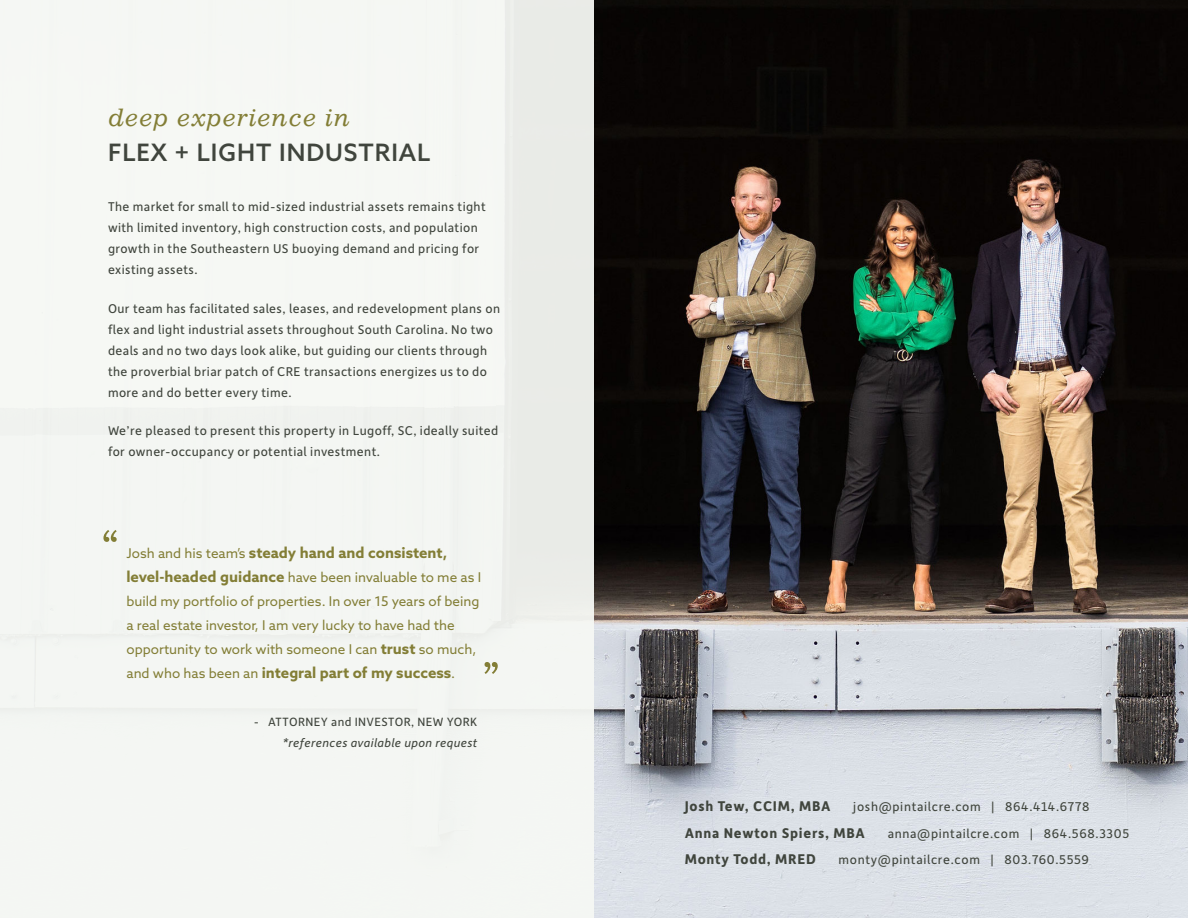
<style>
.page{position:relative;width:1188px;height:918px;background:#fff}
.page>*{position:absolute;margin:0;border:0;box-sizing:border-box;transform-origin:0 0}
.t1{font:51px "Impressum Std";color:#837e36}
.t2{font:500 24px "Azo Sans";letter-spacing:.04em;color:#40453d}
.t3{font:italic 24px "Impressum Std";letter-spacing:.04em;color:#837e36}
.t4{font:700 15px "Azo Sans";color:#837e36}
.t5{font:700 15px "Depot New";letter-spacing:.05em;color:#40453d}
.t6{font:13.5px/21px "Depot New";letter-spacing:.03em;color:#40453d}
.t7{font:13.5px/24px "Azo Sans";color:#837e36}
.t8{font:13.5px "Depot New";letter-spacing:.05em;color:#40453d}
.t9{font:italic 12.75px "Depot New";letter-spacing:.03em;color:#40453d}
.t10{font:12.75px "Depot New";letter-spacing:.03em;color:#40453d}
.s1{font-weight:400;font-size:13.5px}
.s2{font-weight:700;font-size:15px}
</style>
<div class="page">
<img style="left:594px;top:0;width:594px;height:918px">
<div style="left:0;top:0;width:594px;height:918px;background:#f6f8f4"></div>
<p class="t3" style="left:108px;top:103px;width:243px">deep experience in</p>
<p class="t2" style="left:108px;top:137px;width:324px">FLEX + LIGHT INDUSTRIAL</p>
<p class="t6" style="left:108px;top:196px;width:379px">The market for small to mid-sized industrial assets remains tight with limited inventory, high construction costs, and population growth in the Southeastern US buoying demand and pricing for existing assets.</p>
<p class="t6" style="left:108px;top:297px;width:394px">Our team has facilitated sales, leases, and redevelopment plans on flex and light industrial assets throughout South Carolina. No two deals and no two days look alike, but guiding our clients through the proverbial briar patch of CRE transactions energizes us to do more and do better every time.</p>
<p class="t6" style="left:108px;top:420px;width:392px">We’re pleased to present this property in Lugoff, SC, ideally suited for owner-occupancy or potential investment.</p>
<p class="t1" style="left:99px;top:518px;width:24px">“</p>
<p class="t4" style="left:126px;top:543px;width:322px"><span class="s1">Josh and his team’s</span> steady hand and consistent,</p>
<p class="t7" style="left:126px;top:565px;width:356px"><span class="s2">level-headed guidance</span> have been invaluable to me as I build my portfolio of properties. In over 15 years of being a real estate investor, I am very lucky to have had the opportunity to work with someone I can <span class="s2">trust</span> so much,</p>
<p class="t4" style="left:126px;top:663px;width:330px"><span class="s1">and who has been an</span> integral part of my success<span class="s1">.</span></p>
<p class="t1" style="left:480px;top:650px;width:24px">”</p>
<p class="t10" style="left:254px;top:713px;width:225px">- ATTORNEY and INVESTOR, NEW YORK</p>
<p class="t9" style="left:282px;top:735px;width:197px">*references available upon request</p>
<p class="t5" style="left:685px;top:796px;width:147px">Josh Tew, CCIM, MBA</p>
<p class="t8" style="left:853px;top:798px;width:238px">josh@pintailcre.com | 864.414.6778</p>
<p class="t5" style="left:685px;top:823px;width:182px">Anna Newton Spiers, MBA</p>
<p class="t8" style="left:888px;top:824px;width:243px">anna@pintailcre.com | 864.568.3305</p>
<p class="t5" style="left:685px;top:849px;width:133px">Monty Todd, MRED</p>
<p class="t8" style="left:839px;top:850px;width:252px">monty@pintailcre.com | 803.760.5559</p>
</div>
